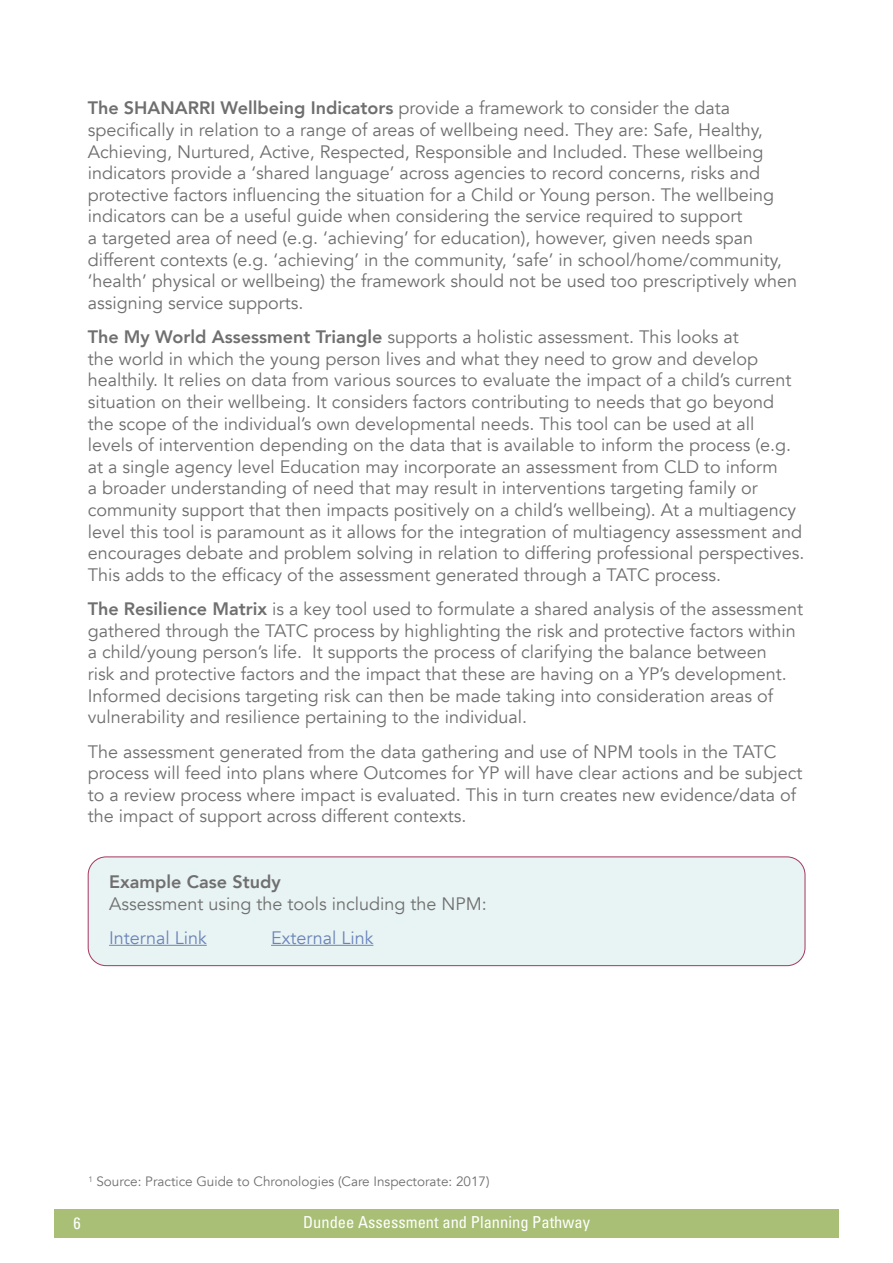
<style>
.page{position:relative;width:893px;height:1263px;background:#fff}
.page>*{position:absolute;margin:0;border:0;box-sizing:border-box;transform-origin:0 0}
.t1{font:18px/21.6px "Avenir";color:#706f6f}
.t2{font:18px "Avenir";color:#6b84b9}
.t3{font:800 18px "Avenir";color:#706f6f}
.t4{font:condensed 16.5px "Univers";color:#fff}
.t5{font:13.5px "Avenir";color:#706f6f}
.s1{font-weight:800}
</style>
<div class="page">
<div style="left:54px;top:1209px;width:785px;height:29px;background:#a8bf75"></div>
<div style="left:88px;top:857px;width:717px;height:109px;background:#e8f3f4;border-radius:18px"></div>
<div style="left:88px;top:856px;width:717px;height:110px;border:1px solid #a8365f;border-radius:18px"></div>
<hr style="left:109px;top:945px;width:98px;height:1px;background:#6b84b9">
<hr style="left:271px;top:945px;width:102px;height:1px;background:#6b84b9">
<p class="t1" style="left:88px;top:98px;width:711px"><span class="s1">The SHANARRI Wellbeing Indicators</span> provide a framework to consider the data specifically in relation to a range of areas of wellbeing need. They are: Safe, Healthy, Achieving, Nurtured, Active, Respected, Responsible and Included. These wellbeing indicators provide a ‘shared language’ across agencies to record concerns, risks and protective factors influencing the situation for a Child or Young person. The wellbeing indicators can be a useful guide when considering the service required to support<br>a targeted area of need (e.g. ‘achieving’ for education), however, given needs span different contexts (e.g. ‘achieving’ in the community, ‘safe’ in school/home/community, ‘health’ physical or wellbeing) the framework should not be used too prescriptively when assigning service supports.</p>
<p class="t1" style="left:88px;top:326px;width:718px"><span class="s1">The My World Assessment Triangle</span> supports a holistic assessment. This looks at<br>the world in which the young person lives and what they need to grow and develop healthily. It relies on data from various sources to evaluate the impact of a child’s current situation on their wellbeing. It considers factors contributing to needs that go beyond the scope of the individual’s own developmental needs. This tool can be used at all<br>levels of intervention depending on the data that is available to inform the process (e.g. at a single agency level Education may incorporate an assessment from CLD to inform<br>a broader understanding of need that may result in interventions targeting family or community support that then impacts positively on a child’s wellbeing). At a multiagency level this tool is paramount as it allows for the integration of multiagency assessment and encourages debate and problem solving in relation to differing professional perspectives.<br>This adds to the efficacy of the assessment generated through a TATC process.</p>
<p class="t1" style="left:88px;top:598px;width:717px"><span class="s1">The Resilience Matrix</span> is a key tool used to formulate a shared analysis of the assessment gathered through the TATC process by highlighting the risk and protective factors within a child/young person’s life. It supports the process of clarifying the balance between<br>risk and protective factors and the impact that these are having on a YP’s development.<br>Informed decisions targeting risk can then be made taking into consideration areas of vulnerability and resilience pertaining to the individual.</p>
<p class="t1" style="left:88px;top:741px;width:716px">The assessment generated from the data gathering and use of NPM tools in the TATC process will feed into plans where Outcomes for YP will have clear actions and be subject to a review process where impact is evaluated. This in turn creates new evidence/data of the impact of support across different contexts.</p>
<p class="t3" style="left:109px;top:868px;width:173px">Example Case Study</p>
<p class="t1" style="left:109px;top:893px;width:379px">Assessment using the tools including the NPM:</p>
<p class="t2" style="left:109px;top:927px;width:99px">Internal Link</p>
<p class="t2" style="left:271px;top:927px;width:104px">External Link</p>
<p class="t5" style="left:88px;top:1173px;width:403px"><sup>1</sup> Source: Practice Guide to Chronologies (Care Inspectorate: 2017)</p>
<p class="t4" style="left:73px;top:1212px;width:9px">6</p>
<p class="t4" style="left:303px;top:1211px;width:288px">Dundee Assessment and Planning Pathway</p>
</div>
